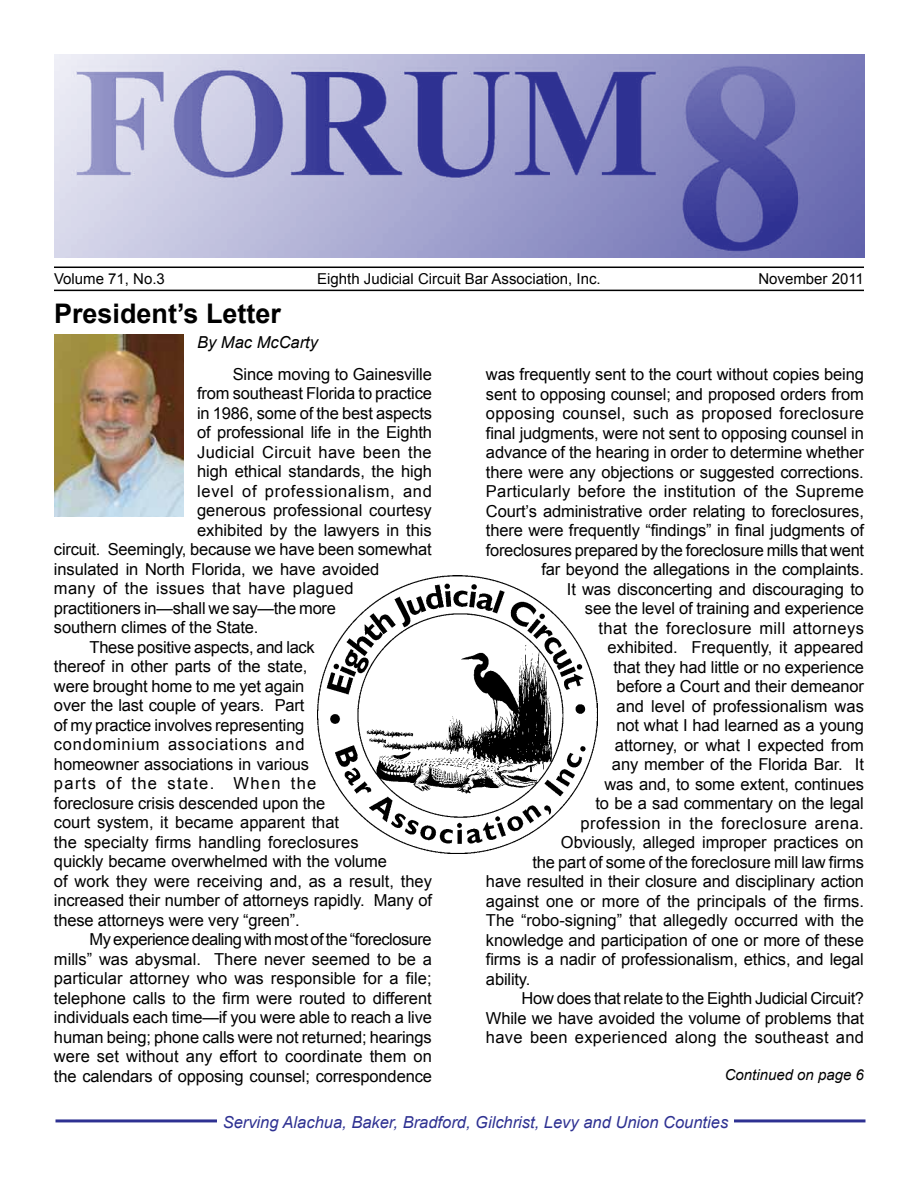
<style>
.page{position:relative;width:918px;height:1188px;background:#fff}
.page>*{position:absolute;margin:0;border:0;box-sizing:border-box;transform-origin:0 0}
.t1{font:700 27px "Arial";color:#000}
.t2{font:16.5px "Arial";letter-spacing:-.01em;color:#000}
.t3{font:16.5px "Arial";letter-spacing:.015em;color:#000}
.t4{font:16.5px "Arial";letter-spacing:.025em;color:#000}
.t5{font:italic 16.5px "Arial";color:#2e3192}
.t6{font:16.5px "Arial";letter-spacing:.02em;color:#000}
.t7{font:16.5px "Arial";letter-spacing:.045em;color:#000}
.t8{font:16.5px "Arial";letter-spacing:-.03em;color:#000}
.t9{font:16.5px "Arial";letter-spacing:.08em;color:#000}
.t10{font:italic 16.5px "Arial";color:#000}
.t11{font:15px "Arial";color:#000}
.t12{font:italic 15px "Arial";color:#000}
</style>
<div class="page">
<hr style="left:56px;top:1119px;width:810px;height:3px;background:#2e3192">
<div style="left:217px;top:1112px;width:517px;height:17px;background:#fff"></div>
<img style="left:55px;top:55px;width:810px;height:202px">
<hr style="left:54px;top:267px;width:810px;height:1px;background:#000">
<hr style="left:54px;top:290px;width:810px;height:1px;background:#000">
<img style="left:318px;top:576px;width:280px;height:277px">
<img style="left:54px;top:335px;width:130px;height:182px">
<p class="t11" style="left:54px;top:269px;width:112px">Volume 71, No.3</p>
<p class="t11" style="left:317px;top:269px;width:285px">Eighth Judicial Circuit Bar Association, Inc.</p>
<p class="t11" style="left:758px;top:269px;width:107px">November 2011</p>
<h1 class="t1" style="left:54px;top:295px;width:229px">President’s Letter</h1>
<p class="t10" style="left:197px;top:331px;width:123px">By Mac McCarty</p>
<p class="t2" style="left:233px;top:363px;width:201px">Since moving to Gainesville</p>
<p class="t2" style="left:197px;top:382px;width:236px">from southeast Florida to practice</p>
<p class="t2" style="left:197px;top:402px;width:236px">in 1986, some of the best aspects</p>
<p class="t2" style="left:197px;top:421px;width:236px">of professional life in the Eighth</p>
<p class="t6" style="left:197px;top:441px;width:236px">Judicial Circuit have been the</p>
<p class="t2" style="left:197px;top:460px;width:236px">high ethical standards, the high</p>
<p class="t7" style="left:197px;top:480px;width:236px">level of professionalism, and</p>
<p class="t2" style="left:197px;top:499px;width:236px">generous professional courtesy</p>
<p class="t2" style="left:197px;top:519px;width:236px">exhibited by the lawyers in this</p>
<p class="t2" style="left:54px;top:538px;width:379px">circuit. Seemingly, because we have been somewhat</p>
<p class="t2" style="left:54px;top:558px;width:327px">insulated in North Florida, we have avoided</p>
<p class="t6" style="left:54px;top:577px;width:301px">many of the issues that have plagued</p>
<p class="t2" style="left:54px;top:597px;width:284px">practitioners in—shall we say—the more</p>
<p class="t2" style="left:54px;top:616px;width:206px">southern climes of the State.</p>
<p class="t2" style="left:90px;top:636px;width:227px">These positive aspects, and lack</p>
<p class="t2" style="left:54px;top:655px;width:255px">thereof in other parts of the state,</p>
<p class="t2" style="left:54px;top:675px;width:252px">were brought home to me yet again</p>
<p class="t2" style="left:54px;top:694px;width:252px">over the last couple of years. Part</p>
<p class="t2" style="left:54px;top:714px;width:252px">of my practice involves representing</p>
<p class="t7" style="left:54px;top:733px;width:252px">condominium associations and</p>
<p class="t2" style="left:54px;top:753px;width:256px">homeowner associations in various</p>
<p class="t9" style="left:54px;top:772px;width:264px">parts of the state. When the</p>
<p class="t2" style="left:54px;top:792px;width:273px">foreclosure crisis descended upon the</p>
<p class="t2" style="left:54px;top:811px;width:287px">court system, it became apparent that</p>
<p class="t2" style="left:54px;top:831px;width:306px">the specialty firms handling foreclosures</p>
<p class="t2" style="left:54px;top:850px;width:334px">quickly became overwhelmed with the volume</p>
<p class="t2" style="left:54px;top:870px;width:380px">of work they were receiving and, as a result, they</p>
<p class="t2" style="left:54px;top:889px;width:379px">increased their number of attorneys rapidly. Many of</p>
<p class="t2" style="left:54px;top:909px;width:247px">these attorneys were very “green”.</p>
<p class="t8" style="left:90px;top:929px;width:344px">My experience dealing with most of the “foreclosure</p>
<p class="t2" style="left:54px;top:948px;width:380px">mills” was abysmal. There never seemed to be a</p>
<p class="t2" style="left:54px;top:968px;width:379px">particular attorney who was responsible for a file;</p>
<p class="t2" style="left:54px;top:987px;width:379px">telephone calls to the firm were routed to different</p>
<p class="t2" style="left:54px;top:1007px;width:379px">individuals each time—if you were able to reach a live</p>
<p class="t2" style="left:54px;top:1026px;width:379px">human being; phone calls were not returned; hearings</p>
<p class="t2" style="left:54px;top:1046px;width:379px">were set without any effort to coordinate them on</p>
<p class="t2" style="left:54px;top:1065px;width:379px">the calendars of opposing counsel; correspondence</p>
<p class="t2" style="left:486px;top:364px;width:379px">was frequently sent to the court without copies being</p>
<p class="t2" style="left:486px;top:383px;width:379px">sent to opposing counsel; and proposed orders from</p>
<p class="t3" style="left:486px;top:403px;width:380px">opposing counsel, such as proposed foreclosure</p>
<p class="t2" style="left:486px;top:422px;width:379px">final judgments, were not sent to opposing counsel in</p>
<p class="t2" style="left:486px;top:442px;width:379px">advance of the hearing in order to determine whether</p>
<p class="t2" style="left:486px;top:461px;width:379px">there were any objections or suggested corrections.</p>
<p class="t3" style="left:486px;top:481px;width:380px">Particularly before the institution of the Supreme</p>
<p class="t2" style="left:486px;top:500px;width:379px">Court’s administrative order relating to foreclosures,</p>
<p class="t2" style="left:486px;top:520px;width:379px">there were frequently “findings” in final judgments of</p>
<p class="t2" style="left:486px;top:539px;width:380px">foreclosures prepared by the foreclosure mills that went</p>
<p class="t2" style="left:542px;top:559px;width:324px">far beyond the allegations in the complaints.</p>
<p class="t2" style="left:567px;top:578px;width:298px">It was disconcerting and discouraging to</p>
<p class="t2" style="left:585px;top:598px;width:280px">see the level of training and experience</p>
<p class="t4" style="left:598px;top:617px;width:267px">that the foreclosure mill attorneys</p>
<p class="t2" style="left:607px;top:637px;width:258px">exhibited. Frequently, it appeared</p>
<p class="t2" style="left:613px;top:656px;width:252px">that they had little or no experience</p>
<p class="t2" style="left:616px;top:676px;width:249px">before a Court and their demeanor</p>
<p class="t2" style="left:616px;top:695px;width:249px">and level of professionalism was</p>
<p class="t2" style="left:616px;top:715px;width:249px">not what I had learned as a young</p>
<p class="t2" style="left:615px;top:734px;width:250px">attorney, or what I expected from</p>
<p class="t2" style="left:612px;top:754px;width:254px">any member of the Florida Bar. It</p>
<p class="t2" style="left:604px;top:773px;width:261px">was and, to some extent, continues</p>
<p class="t2" style="left:595px;top:793px;width:270px">to be a sad commentary on the legal</p>
<p class="t4" style="left:580px;top:812px;width:285px">profession in the foreclosure arena.</p>
<p class="t2" style="left:561px;top:832px;width:304px">Obviously, alleged improper practices on</p>
<p class="t2" style="left:532px;top:851px;width:333px">the part of some of the foreclosure mill law firms</p>
<p class="t2" style="left:486px;top:871px;width:379px">have resulted in their closure and disciplinary action</p>
<p class="t2" style="left:486px;top:890px;width:380px">against one or more of the principals of the firms.</p>
<p class="t2" style="left:486px;top:910px;width:380px">The “robo-signing” that allegedly occurred with the</p>
<p class="t2" style="left:486px;top:929px;width:379px">knowledge and participation of one or more of these</p>
<p class="t2" style="left:486px;top:949px;width:379px">firms is a nadir of professionalism, ethics, and legal</p>
<p class="t2" style="left:486px;top:968px;width:46px">ability.</p>
<p class="t2" style="left:522px;top:988px;width:344px">How does that relate to the Eighth Judicial Circuit?</p>
<p class="t2" style="left:486px;top:1007px;width:379px">While we have avoided the volume of problems that</p>
<p class="t3" style="left:486px;top:1027px;width:380px">have been experienced along the southeast and</p>
<p class="t12" style="left:725px;top:1065px;width:141px">Continued on page 6</p>
<p class="t5" style="left:223px;top:1111px;width:507px">Serving Alachua, Baker, Bradford, Gilchrist, Levy and Union Counties</p>
</div>
